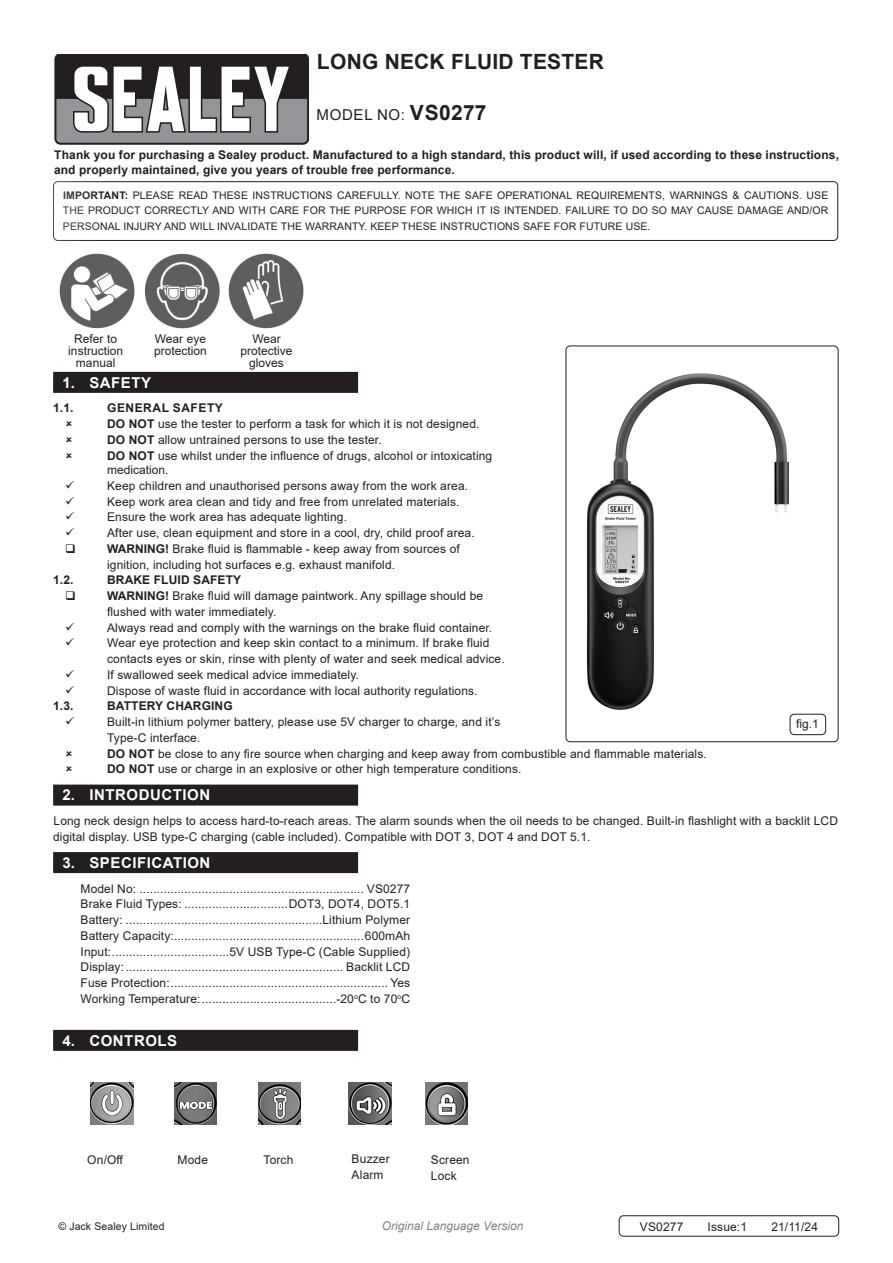
<style>
.page{position:relative;width:893px;height:1263px;background:#fff}
.page>*{position:absolute;margin:0;border:0;box-sizing:border-box;transform-origin:0 0}
.Instructions_Model_No{font:700 21px "Arial";letter-spacing:.01em;color:#231f20}
.t1{font:700 15px "Arial";letter-spacing:.035em;color:#fff}
.Instructions_Model_No-2{font:15px "Arial";letter-spacing:.045em;color:#231f20}
.Body{font:12px/15.8px "Arial";letter-spacing:.01em;color:#231f20}
.Specifications__Tabbed{font:12px "Arial";letter-spacing:.01em;color:#231f20}
.Body-2{font:700 12px/15.8px "Arial";letter-spacing:.01em;color:#231f20}
.t2{font:italic 12px "Arial";color:#808285}
.Body__Footer{font:12px "Arial";letter-spacing:.01em;color:#231f20}
.Instructions_Model_No-3{font:12px "Arial";letter-spacing:.01em;color:#231f20}
.Body-3{font:700 12px "Arial";letter-spacing:.045em;color:#231f20}
.Body__Justified__7pt{font:10.5px/15.8px "Arial";letter-spacing:.01em;color:#231f20;text-align:justify}
.s1{font-weight:700;font-size:21px}
.s2{font-weight:700}
</style>
<div class="page">
<svg style="left:54px;top:54px;width:255px;height:90px"></svg>
<div style="left:53px;top:181px;width:785px;height:60px;border:1px solid #231f20;border-radius:4px"></div>
<div style="left:53px;top:372px;width:305px;height:21px;background:#231f20"></div>
<div style="left:53px;top:784px;width:305px;height:21px;background:#231f20"></div>
<div style="left:53px;top:852px;width:305px;height:21px;background:#231f20"></div>
<div style="left:53px;top:1030px;width:305px;height:21px;background:#231f20"></div>
<div style="left:619px;top:1215px;width:220px;height:21px;border:1px solid #231f20;border-radius:4px"></div>
<img style="left:59px;top:253px;width:245px;height:76px">
<img style="left:586px;top:373px;width:212px;height:345px">
<img style="left:604px;top:504px;width:32px;height:18px">
<img style="left:611px;top:577px;width:20px;height:8px">
<div style="left:566px;top:346px;width:272px;height:396px;border:1px solid #231f20;border-radius:4px"></div>
<div style="left:790px;top:714px;width:36px;height:21px;background:#fff;border-radius:4px"></div>
<div style="left:790px;top:714px;width:36px;height:21px;border:1px solid #231f20;border-radius:4px"></div>
<img style="left:91px;top:1082px;width:42px;height:43px">
<img style="left:174px;top:1082px;width:43px;height:43px">
<img style="left:258px;top:1082px;width:43px;height:43px">
<img style="left:349px;top:1082px;width:42px;height:43px">
<img style="left:425px;top:1082px;width:43px;height:43px">
<p class="Instructions_Model_No" style="left:317px;top:47px;width:289px">LONG NECK FLUID TESTER</p>
<p class="Instructions_Model_No-2" style="left:317px;top:105px;width:171px">MODEL NO: <span class="s1">VS0277</span></p>
<p class="Body-2" style="left:54px;top:147px;width:786px">Thank you for purchasing a Sealey product. Manufactured to a high standard, this product will, if used according to these instructions, and properly maintained, give you years of trouble free performance.</p>
<p class="Body__Justified__7pt" style="left:63px;top:187px;width:767px"><span class="s2">IMPORTANT:</span> PLEASE READ THESE INSTRUCTIONS CAREFULLY. NOTE THE SAFE OPERATIONAL REQUIREMENTS, WARNINGS &amp; CAUTIONS. USE THE PRODUCT CORRECTLY AND WITH CARE FOR THE PURPOSE FOR WHICH IT IS INTENDED. FAILURE TO DO SO MAY CAUSE DAMAGE AND/OR PERSONAL INJURY AND WILL INVALIDATE THE WARRANTY. KEEP THESE INSTRUCTIONS SAFE FOR FUTURE USE.</p>
<p class="Body" style="left:68px;top:332px;width:56px;line-height:12px;text-align:center">Refer to instruction</p>
<p class="Body" style="left:76px;top:354px;width:41px">manual</p>
<p class="Body" style="left:155px;top:330px;width:53px">Wear eye</p>
<p class="Body" style="left:154px;top:342px;width:54px">protection</p>
<p class="Body" style="left:252px;top:330px;width:30px">Wear</p>
<p class="Body" style="left:241px;top:342px;width:54px">protective</p>
<p class="Body" style="left:249px;top:354px;width:36px">gloves</p>
<p class="t1" style="left:62px;top:372px;width:90px">1. SAFETY</p>
<p class="Body-2" style="left:53px;top:400px;width:22px">1.1.</p>
<p class="Body-3" style="left:107px;top:400px;width:117px">GENERAL SAFETY</p>
<p class="Body" style="left:107px;top:416px;width:374px"><span class="s2">DO NOT</span> use the tester to perform a task for which it is not designed.</p>
<p class="Body" style="left:107px;top:432px;width:276px"><span class="s2">DO NOT</span> allow untrained persons to use the tester.</p>
<p class="Body" style="left:107px;top:447px;width:387px"><span class="s2">DO NOT</span> use whilst under the influence of drugs, alcohol or intoxicating</p>
<p class="Body" style="left:107px;top:462px;width:63px">medication.</p>
<p class="Body" style="left:107px;top:478px;width:362px">Keep children and unauthorised persons away from the work area.</p>
<p class="Body" style="left:107px;top:493px;width:354px">Keep work area clean and tidy and free from unrelated materials.</p>
<p class="Body" style="left:107px;top:509px;width:241px">Ensure the work area has adequate lighting.</p>
<p class="Body" style="left:107px;top:525px;width:369px">After use, clean equipment and store in a cool, dry, child proof area.</p>
<p class="Body" style="left:107px;top:541px;width:354px"><span class="s2">WARNING!</span> Brake fluid is flammable - keep away from sources of</p>
<p class="Body" style="left:107px;top:556px;width:289px">ignition, including hot surfaces e.g. exhaust manifold.</p>
<p class="Body-2" style="left:53px;top:572px;width:22px">1.2.</p>
<p class="Body-2" style="left:107px;top:572px;width:136px">BRAKE FLUID SAFETY</p>
<p class="Body" style="left:107px;top:588px;width:378px"><span class="s2">WARNING!</span> Brake fluid will damage paintwork. Any spillage should be</p>
<p class="Body" style="left:107px;top:604px;width:171px">flushed with water immediately.</p>
<p class="Body" style="left:107px;top:619px;width:387px">Always read and comply with the warnings on the brake fluid container.</p>
<p class="Body" style="left:107px;top:635px;width:384px">Wear eye protection and keep skin contact to a minimum. If brake fluid</p>
<p class="Body" style="left:107px;top:651px;width:399px">contacts eyes or skin, rinse with plenty of water and seek medical advice.</p>
<p class="Body" style="left:107px;top:667px;width:253px">If swallowed seek medical advice immediately.</p>
<p class="Body" style="left:107px;top:682px;width:372px">Dispose of waste fluid in accordance with local authority regulations.</p>
<p class="Body-2" style="left:53px;top:698px;width:22px">1.3.</p>
<p class="Body-2" style="left:107px;top:698px;width:127px">BATTERY CHARGING</p>
<p class="Body" style="left:107px;top:714px;width:395px">Built-in lithium polymer battery, please use 5V charger to charge, and it’s</p>
<p class="Body" style="left:107px;top:730px;width:95px">Type-C interface.</p>
<p class="Body" style="left:107px;top:745px;width:601px"><span class="s2">DO NOT</span> be close to any fire source when charging and keep away from combustible and flammable materials.</p>
<p class="Body" style="left:107px;top:761px;width:416px"><span class="s2">DO NOT</span> use or charge in an explosive or other high temperature conditions.</p>
<p class="t1" style="left:62px;top:784px;width:149px">2. INTRODUCTION</p>
<p class="Body" style="left:53px;top:813px;width:786px">Long neck design helps to access hard-to-reach areas. The alarm sounds when the oil needs to be changed. Built-in flashlight with a backlit LCD digital display. USB type-C charging (cable included). Compatible with DOT 3, DOT 4 and DOT 5.1.</p>
<p class="t1" style="left:62px;top:852px;width:150px">3. SPECIFICATION</p>
<p class="Specifications__Tabbed" style="left:80px;top:880px;width:331px">Model No: ................................................................. VS0277</p>
<p class="Specifications__Tabbed" style="left:80px;top:896px;width:331px">Brake Fluid Types: ..............................DOT3, DOT4, DOT5.1</p>
<p class="Specifications__Tabbed" style="left:80px;top:912px;width:331px">Battery: .........................................................Lithium Polymer</p>
<p class="Specifications__Tabbed" style="left:80px;top:927px;width:331px">Battery Capacity:.......................................................600mAh</p>
<p class="Specifications__Tabbed" style="left:80px;top:943px;width:331px">Input:..................................5V USB Type-C (Cable Supplied)</p>
<p class="Specifications__Tabbed" style="left:80px;top:959px;width:331px">Display:............................................................... Backlit LCD</p>
<p class="Specifications__Tabbed" style="left:80px;top:975px;width:331px">Fuse Protection:............................................................... Yes</p>
<p class="Specifications__Tabbed" style="left:80px;top:990px;width:331px">Working Temperature:.......................................-20<sup>o</sup>C to 70<sup>o</sup>C</p>
<p class="t1" style="left:62px;top:1030px;width:116px">4. CONTROLS</p>
<p class="Body" style="left:796px;top:716px;width:24px">fig.1</p>
<p class="Instructions_Model_No-3" style="left:87px;top:1151px;width:38px">On/Off</p>
<p class="Instructions_Model_No-3" style="left:177px;top:1151px;width:32px">Mode</p>
<p class="Body" style="left:352px;top:1151px;width:40px">Buzzer</p>
<p class="Body" style="left:352px;top:1167px;width:34px">Alarm</p>
<p class="Instructions_Model_No-3" style="left:263px;top:1151px;width:32px">Torch</p>
<p class="Body" style="left:431px;top:1152px;width:40px">Screen</p>
<p class="Body" style="left:431px;top:1167px;width:27px">Lock</p>
<p class="Body__Justified__7pt" style="left:58px;top:1219px;width:108px">© Jack Sealey Limited</p>
<p class="t2" style="left:382px;top:1218px;width:143px">Original Language Version</p>
<p class="Body__Footer" style="left:640px;top:1218px;width:45px">VS0277</p>
<p class="Body__Footer" style="left:708px;top:1218px;width:41px">Issue:1</p>
<p class="Body__Footer" style="left:771px;top:1218px;width:48px">21/11/24</p>
</div>
